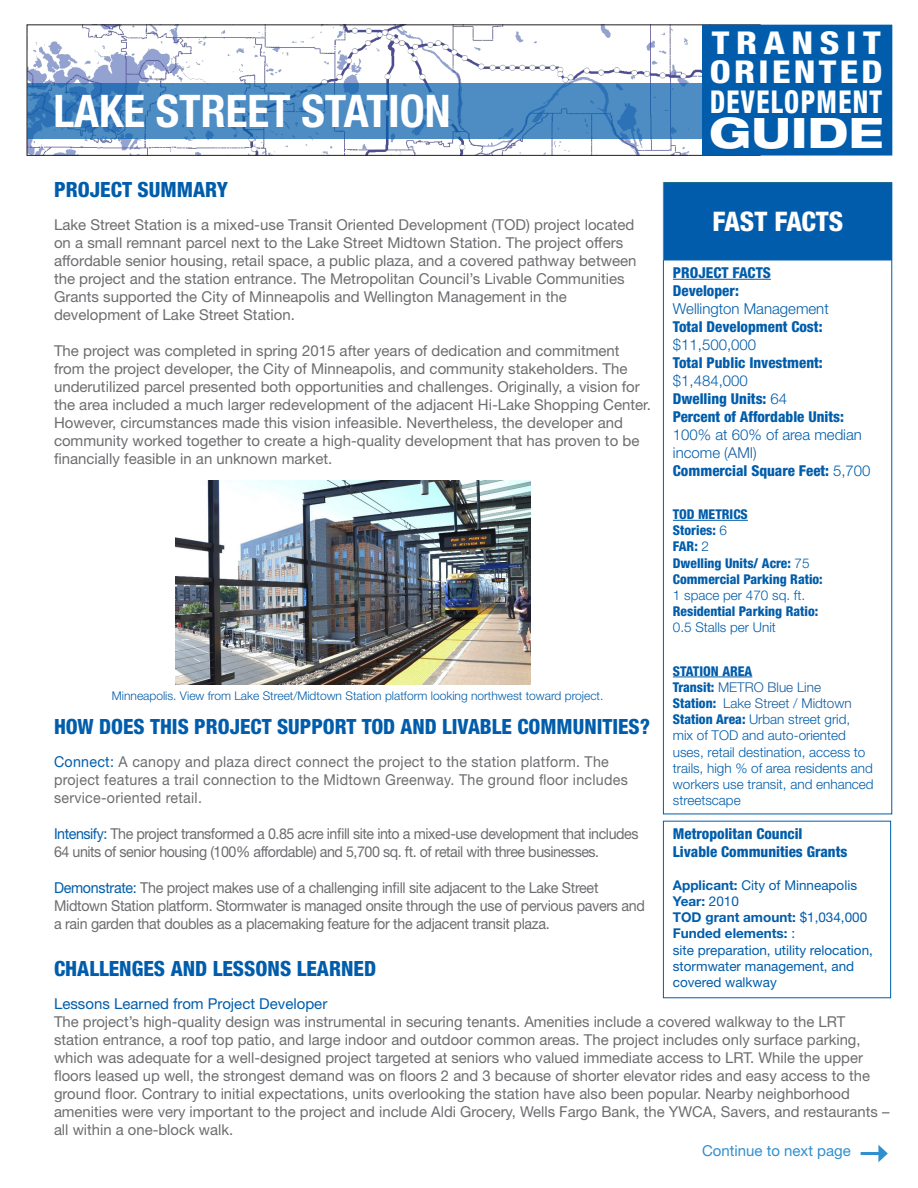
<style>
.page{position:relative;width:918px;height:1188px;background:#fff}
.page>*{position:absolute;margin:0;border:0;box-sizing:border-box;transform-origin:0 0}
.t1{font:700 condensed 45px "Helvetica Neue LT Std";color:#fff}
.t2{font:800 expanded 42px "Helvetica Neue LT Std";letter-spacing:.01em;color:#fff}
.t3{font:800 condensed 31.5px "Helvetica Neue LT Std";letter-spacing:.05em;color:#fff;scale:.83 1}
.t4{font:800 condensed 31.5px "Helvetica Neue LT Std";letter-spacing:.09em;color:#fff;scale:1.17 1}
.t5{font:800 condensed 31.5px "Helvetica Neue LT Std";letter-spacing:.18em;color:#fff;scale:1.17 1}
.Right_Bar_Title{font:800 condensed 27px "Helvetica Neue LT Std";color:#fff}
.t6{font:800 condensed 21px "Helvetica Neue LT Std";color:#015dab}
.Body{font:15px/18px "Helvetica Neue LT Std";color:#6c6d70}
.Body-2{font:15px/18px "Helvetica Neue LT Std";letter-spacing:-.02em;color:#6c6d70;scale:.95 1}
.Right_Bar_Header{font:800 condensed 15px/18px "Helvetica Neue LT Std";color:#015dab}
.Body-3{font:15px/18px "Helvetica Neue LT Std";letter-spacing:.02em;color:#6c6d70;scale:.95 1}
.Body-4{font:15px/18px "Helvetica Neue LT Std";letter-spacing:-.03em;color:#6c6d70;scale:.95 1}
.Right_Bar_Header-2{font:300 15px/18px "Helvetica Neue LT Std";color:#015dab}
.Body-5{font:15px "Helvetica Neue LT Std";color:#015dab}
.Subheader{font:15px "Helvetica Neue LT Std";color:#308fce}
.Right_Bar_Body{font:300 13.5px/16.2px "Helvetica Neue LT Std";color:#015dab}
.Right_Bar_Body-2{font:800 condensed 13.5px "Helvetica Neue LT Std";color:#015dab}
.Right_Bar_Body-3{font:13.5px/16.2px "Helvetica Neue LT Std";color:#015dab}
.Right_Bar_Body-4{font:700 13.5px "Helvetica Neue LT Std";color:#015dab}
.Right_Bar_Body-5{font:300 13.5px "Helvetica Neue LT Std";color:#175d9e}
.t7{font:300 12px "Helvetica Neue LT Std";color:#015dab}
.s1{font-weight:300;font-stretch:normal}
.s2{font-weight:800;font-stretch:condensed}
.s3{color:#175d9e}
.s4{font-weight:800;font-stretch:condensed;color:#015dab}
.s5{color:#015dab}
.s6{font-weight:700}
.s7{font-weight:400}
</style>
<div class="page">
<img style="left:29px;top:27px;width:673px;height:127px">
<div style="left:27px;top:25px;width:733px;height:131px;border:1px solid #231f20"></div>
<svg style="left:27px;top:83px;width:675px;height:56px;background:#4585bf"></svg>
<hr style="left:861px;top:1152px;width:20px;height:3px;background:#308fce">
<svg style="left:878px;top:1145px;width:10px;height:17px"></svg>
<div style="left:702px;top:25px;width:190px;height:131px;background:#015dab"></div>
<div style="left:663px;top:182px;width:229px;height:632px;background:#fff;border:1px solid #015dab"></div>
<hr style="left:673px;top:279px;width:98px;height:1px;background:#015dab">
<hr style="left:673px;top:520px;width:75px;height:1px;background:#015dab">
<hr style="left:673px;top:677px;width:79px;height:1px;background:#015dab">
<div style="left:665px;top:183px;width:226px;height:77px;background:#015dab"></div>
<div style="left:664px;top:182px;width:228px;height:78px;border:2px solid #015dab"></div>
<img style="left:175px;top:481px;width:355px;height:204px">
<div style="left:663px;top:821px;width:228px;height:177px;background:#fff;border:1px solid #015dab"></div>
<h1 class="t1" style="left:53px;top:84px;width:399px">LAKE STREET STATION</h1>
<h2 class="t5" style="left:712px;top:24px;width:146px">TRANSIT</h2>
<h2 class="t4" style="left:710px;top:53px;width:149px">ORIENTED</h2>
<h2 class="t3" style="left:710px;top:82px;width:209px">DEVELOPMENT</h2>
<h2 class="t2" style="left:709px;top:106px;width:175px">GUIDE</h2>
<h2 class="t6" style="left:54px;top:177px;width:175px">PROJECT SUMMARY</h2>
<p class="Body" style="left:54px;top:216px;width:584px">Lake Street Station is a mixed-use Transit Oriented Development (TOD) project located on a small remnant parcel next to the Lake Street Midtown Station. The project offers affordable senior housing, retail space, a public plaza, and a covered pathway between the project and the station entrance. The Metropolitan Council’s Livable Communities Grants supported the City of Minneapolis and Wellington Management in the development of Lake Street Station.</p>
<p class="Body" style="left:54px;top:342px;width:598px">The project was completed in spring 2015 after years of dedication and commitment from the project developer, the City of Minneapolis, and community stakeholders. The underutilized parcel presented both opportunities and challenges. Originally, a vision for the area included a much larger redevelopment of the adjacent Hi-Lake Shopping Center.<br>However, circumstances made this vision infeasible. Nevertheless, the developer and community worked together to create a high-quality development that has proven to be financially feasible in an unknown market.</p>
<h2 class="Right_Bar_Title" style="left:712px;top:205px;width:132px">FAST FACTS</h2>
<h3 class="Right_Bar_Header" style="left:673px;top:263px;width:100px">PROJECT FACTS</h3>
<h3 class="Right_Bar_Header" style="left:673px;top:281px;width:68px">Developer:</h3>
<h3 class="Right_Bar_Header-2" style="left:673px;top:299px;width:157px">Wellington Management</h3>
<h3 class="Right_Bar_Header" style="left:673px;top:317px;width:151px">Total Development Cost: <span class="s1">$11,500,000</span></h3>
<h3 class="Right_Bar_Header" style="left:673px;top:353px;width:151px">Total Public Investment: <span class="s1">$1,484,000</span></h3>
<h3 class="Right_Bar_Header" style="left:673px;top:389px;width:116px">Dwelling Units: <span class="s1">64</span></h3>
<h3 class="Right_Bar_Header-2" style="left:673px;top:407px;width:190px"><span class="s2">Percent of Affordable Units:<br></span>100% at 60% of area median income (<span class="s3">AMI)</span></h3>
<h3 class="Right_Bar_Header" style="left:673px;top:461px;width:199px">Commercial Square Feet: <span class="s1">5,700</span></h3>
<p class="Right_Bar_Body-2" style="left:673px;top:506px;width:76px">TOD METRICS</p>
<p class="Right_Bar_Body-2" style="left:673px;top:522px;width:56px">Stories: <span class="s1">6</span></p>
<p class="Right_Bar_Body-2" style="left:673px;top:538px;width:38px">FAR: <span class="s1">2</span></p>
<p class="Right_Bar_Body-2" style="left:673px;top:554px;width:138px">Dwelling Units/ Acre: <span class="s1">75</span></p>
<p class="Right_Bar_Body-2" style="left:673px;top:571px;width:151px">Commercial Parking Ratio:</p>
<p class="Right_Bar_Body" style="left:673px;top:587px;width:134px">1 space per 470 sq. ft.</p>
<p class="Right_Bar_Body-2" style="left:673px;top:603px;width:147px">Residential Parking Ratio:</p>
<p class="Right_Bar_Body" style="left:673px;top:619px;width:105px">0.5 Stalls per Unit</p>
<p class="Right_Bar_Body-2" style="left:673px;top:662px;width:81px">STATION AREA</p>
<p class="Right_Bar_Body-5" style="left:673px;top:679px;width:150px"><span class="s4">Transit:</span> METRO Blue Line</p>
<p class="Right_Bar_Body-5" style="left:673px;top:695px;width:180px"><span class="s4">Station:</span> Lake Street / Midtown</p>
<p class="Right_Bar_Body" style="left:673px;top:711px;width:202px"><span class="s2">Station Area:</span> Urban street grid, mix of TOD and auto-oriented uses, retail destination, access to trails, high % of area residents and workers use transit, and enhanced streetscape</p>
<h6 class="t7" style="left:112px;top:689px;width:493px">Minneapolis. View from Lake Street/Midtown Station platform looking northwest toward project.</h6>
<h2 class="t6" style="left:54px;top:714px;width:598px">HOW DOES THIS PROJECT SUPPORT TOD AND LIVABLE COMMUNITIES?</h2>
<p class="Body-3" style="left:54px;top:753px;width:606px"><span class="s5">Connect:</span> A canopy and plaza direct connect the project to the station platform. The project features a trail connection to the Midtown Greenway. The ground floor includes service-oriented retail.</p>
<p class="Body-4" style="left:54px;top:825px;width:617px"><span class="s5">Intensify:</span> The project transformed a 0.85 acre infill site into a mixed-use development that includes<br>64 units of senior housing (100% affordable) and 5,700 sq. ft. of retail with three businesses.</p>
<p class="Body-2" style="left:54px;top:879px;width:623px"><span class="s5">Demonstrate:</span> The project makes use of a challenging infill site adjacent to the Lake Street<br>Midtown Station platform. Stormwater is managed onsite through the use of pervious pavers and a rain garden that doubles as a placemaking feature for the adjacent transit plaza.</p>
<h3 class="Right_Bar_Header" style="left:673px;top:825px;width:131px">Metropolitan Council</h3>
<h3 class="Right_Bar_Header" style="left:673px;top:843px;width:176px">Livable Communities Grants</h3>
<p class="Right_Bar_Body-3" style="left:673px;top:877px;width:186px"><span class="s6">Applicant:</span> City of Minneapolis</p>
<p class="Right_Bar_Body-4" style="left:673px;top:893px;width:68px">Year: <span class="s7">2010</span></p>
<p class="Right_Bar_Body-4" style="left:673px;top:909px;width:196px">TOD grant amount: <span class="s7">$1,034,000</span></p>
<p class="Right_Bar_Body-4" style="left:673px;top:925px;width:124px">Funded elements: <span class="s7">:</span></p>
<p class="Right_Bar_Body-3" style="left:673px;top:942px;width:202px">site preparation, utility relocation, stormwater management, and covered walkway</p>
<h2 class="t6" style="left:54px;top:956px;width:324px">CHALLENGES AND LESSONS LEARNED</h2>
<p class="Body-5" style="left:54px;top:995px;width:275px">Lessons Learned from Project Developer</p>
<p class="Body" style="left:54px;top:1012px;width:837px">The project’s high-quality design was instrumental in securing tenants. Amenities include a covered walkway to the LRT station entrance, a roof top patio, and large indoor and outdoor common areas. The project includes only surface parking, which was adequate for a well-designed project targeted at seniors who valued immediate access to LRT. While the upper floors leased up well, the strongest demand was on floors 2 and 3 because of shorter elevator rides and easy access to the ground floor. Contrary to initial expectations, units overlooking the station have also been popular. Nearby neighborhood amenities were very important to the project and include Aldi Grocery, Wells Fargo Bank, the YWCA, Savers, and restaurants – all within a one-block walk.</p>
<h3 class="Subheader" style="left:702px;top:1142px;width:150px">Continue to next page</h3>
</div>
